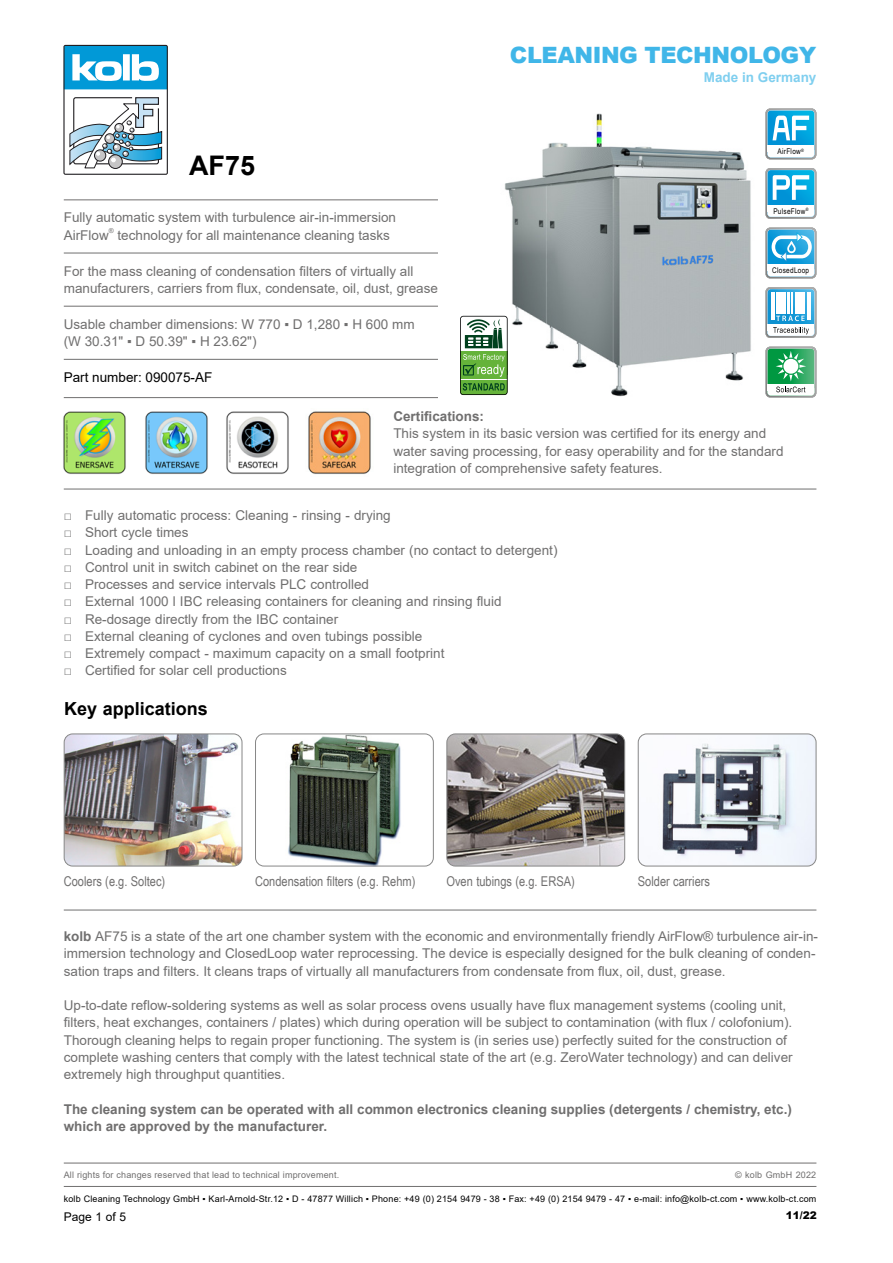
<style>
.page{position:relative;width:893px;height:1263px;background:#fff}
.page>*{position:absolute;margin:0;border:0;box-sizing:border-box;transform-origin:0 0}
.Headline_Modell{font:700 27px "Arial";color:#000}
.t1{font:900 22.5px "Arial";letter-spacing:-.02em;color:#40b6e8}
.t2{font:700 18px "Arial";color:#000}
.Fließtext_Flatter{font:13.5px/17.2px "Arial";color:#706f6f}
.Fließtext_Headline{font:700 13.5px "Arial";color:#706f6f}
.BU_Grau{font:13.5px "Arial Narrow";color:#706f6f}
.Art__Nr{font:13.5px "Arial";color:#000}
.t3{font:700 13.5px "Arial";color:#80cfef}
.Seitenzahl{font:12px "Arial";color:#000}
.t4{font:900 10.5px "Arial";color:#000}
.t5{font:9px "Arial";letter-spacing:.02em;color:#000}
.Hinweiszeile{font:9px "Arial";letter-spacing:.02em;color:#706f6f}
.t6{font:7.95px "Arial Narrow";letter-spacing:.035em;color:#000}
.Fließtext_Flatter-2{font:6.75px "Arial";color:#706f6f}
.s1{font-weight:700}
</style>
<div class="page">
<img style="left:63px;top:411px;width:63px;height:63px">
<img style="left:145px;top:411px;width:63px;height:63px">
<img style="left:308px;top:411px;width:63px;height:63px">
<img style="left:226px;top:411px;width:63px;height:63px">
<img style="left:638px;top:734px;width:178px;height:132px">
<div style="left:638px;top:733px;width:178px;height:133px;border:1px solid #878787;border-radius:9px"></div>
<img style="left:447px;top:735px;width:178px;height:131px">
<div style="left:446px;top:733px;width:179px;height:133px;border:1px solid #878787;border-radius:9px"></div>
<img style="left:288px;top:735px;width:113px;height:129px">
<div style="left:255px;top:733px;width:179px;height:133px;border:1px solid #878787;border-radius:9px"></div>
<img style="left:64px;top:734px;width:178px;height:132px">
<div style="left:64px;top:733px;width:178px;height:133px;border:1px solid #878787;border-radius:9px"></div>
<img style="left:484px;top:113px;width:267px;height:284px">
<svg style="left:460px;top:316px;width:48px;height:79px"></svg>
<svg style="left:765px;top:109px;width:51px;height:50px"></svg>
<svg style="left:765px;top:168px;width:51px;height:51px"></svg>
<svg style="left:765px;top:228px;width:51px;height:50px"></svg>
<svg style="left:765px;top:287px;width:51px;height:51px"></svg>
<svg style="left:765px;top:347px;width:51px;height:50px"></svg>
<div style="left:783px;top:359px;width:15px;height:15px;background:#fff;border-radius:50%"></div>
<svg style="left:63px;top:45px;width:105px;height:130px"></svg>
<hr style="left:64px;top:1186px;width:752px;height:1px;background:#706f6f">
<hr style="left:64px;top:199px;width:374px;height:1px;background:#706f6f">
<hr style="left:64px;top:253px;width:374px;height:1px;background:#706f6f">
<hr style="left:64px;top:306px;width:374px;height:1px;background:#706f6f">
<hr style="left:64px;top:359px;width:374px;height:1px;background:#706f6f">
<hr style="left:64px;top:397px;width:374px;height:1px;background:#706f6f">
<hr style="left:64px;top:489px;width:752px;height:1px;background:#706f6f">
<hr style="left:64px;top:1163px;width:752px;height:1px;background:#706f6f">
<hr style="left:64px;top:910px;width:752px;height:1px;background:#706f6f">
<h2 class="t1" style="left:510px;top:39px;width:308px">CLEANING TECHNOLOGY</h2>
<p class="Headline_Modell" style="left:189px;top:146px;width:68px">AF75</p>
<p class="Fließtext_Flatter" style="left:64px;top:209px;width:334px">Fully automatic system with turbulence air-in-immersion<br>AirFlow</p>
<p class="Fließtext_Flatter-2" style="left:109px;top:226px;width:6px">®</p>
<p class="Fließtext_Flatter" style="left:118px;top:226px;width:274px">technology for all maintenance cleaning tasks</p>
<p class="Fließtext_Flatter" style="left:64px;top:262px;width:376px">For the mass cleaning of condensation filters of virtually all manufacturers, carriers from flux, condensate, oil, dust, grease</p>
<p class="Fließtext_Flatter" style="left:64px;top:315px;width:352px">Usable chamber dimensions: W 770 ▪ D 1,280 ▪ H 600 mm (W 30.31" ▪ D 50.39" ▪ H 23.62")</p>
<p class="Art__Nr" style="left:64px;top:368px;width:150px">Part number: 090075-AF</p>
<p class="t3" style="left:704px;top:68px;width:114px">Made in Germany</p>
<p class="t6" style="left:778px;top:145px;width:28px">AirFlow<sup>®</sup></p>
<p class="t6" style="left:773px;top:205px;width:37px">PulseFlow<sup>®</sup></p>
<p class="t6" style="left:772px;top:265px;width:38px">ClosedLoop</p>
<p class="Fließtext_Headline" style="left:393px;top:407px;width:92px">Certifications:</p>
<p class="Fließtext_Flatter" style="left:393px;top:425px;width:374px">This system in its basic version was certified for its energy and</p>
<p class="Fließtext_Flatter" style="left:393px;top:442px;width:392px">water saving processing, for easy operability and for the standard integration of comprehensive safety features.</p>
<p class="Fließtext_Flatter" style="left:64px;top:507px;width:329px">□ Fully automatic process: Cleaning - rinsing - drying</p>
<p class="Fließtext_Flatter" style="left:64px;top:524px;width:126px">□ Short cycle times</p>
<p class="Fließtext_Flatter" style="left:64px;top:541px;width:495px">□ Loading and unloading in an empty process chamber (no contact to detergent)</p>
<p class="Fließtext_Flatter" style="left:64px;top:558px;width:295px">□ Control unit in switch cabinet on the rear side</p>
<p class="Fließtext_Flatter" style="left:64px;top:576px;width:307px">□ Processes and service intervals PLC controlled</p>
<p class="Fließtext_Flatter" style="left:64px;top:593px;width:439px">□ External 1000 l IBC releasing containers for cleaning and rinsing fluid</p>
<p class="Fließtext_Flatter" style="left:64px;top:610px;width:276px">□ Re-dosage directly from the IBC container</p>
<p class="Fließtext_Flatter" style="left:64px;top:627px;width:360px">□ External cleaning of cyclones and oven tubings possible</p>
<p class="Fließtext_Flatter" style="left:64px;top:645px;width:382px">□ Extremely compact - maximum capacity on a small footprint</p>
<p class="Fließtext_Flatter" style="left:64px;top:662px;width:225px">□ Certified for solar cell productions</p>
<h3 class="t2" style="left:64px;top:696px;width:145px">Key applications</h3>
<p class="BU_Grau" style="left:64px;top:871px;width:103px">Coolers (e.g. Soltec)</p>
<p class="BU_Grau" style="left:255px;top:871px;width:162px">Condensation filters (e.g. Rehm)</p>
<p class="BU_Grau" style="left:446px;top:871px;width:130px">Oven tubings (e.g. ERSA)</p>
<p class="BU_Grau" style="left:638px;top:871px;width:74px">Solder carriers</p>
<p class="Fließtext_Flatter" style="left:64px;top:928px;width:756px"><span class="s1">kolb</span> AF75 is a state of the art one chamber system with the economic and environmentally friendly AirFlow® turbulence air-in&shy;immersion technology and ClosedLoop water reprocessing. The device is especially designed for the bulk cleaning of conden&shy;sation traps and filters. It cleans traps of virtually all manufacturers from condensate from flux, oil, dust, grease.</p>
<p class="Fließtext_Flatter" style="left:64px;top:997px;width:730px">Up-to-date reflow-soldering systems as well as solar process ovens usually have flux management systems (cooling unit, filters, heat exchanges, containers / plates) which during operation will be subject to contamination (with flux / colofonium).<br>Thorough cleaning helps to regain proper functioning. The system is (in series use) perfectly suited for the construction of complete washing centers that comply with the latest technical state of the art (e.g. ZeroWater technology) and can deliver extremely high throughput quantities.</p>
<p class="Fließtext_Headline" style="left:64px;top:1099px;width:730px">The cleaning system can be operated with all common electronics cleaning supplies (detergents / chemistry, etc.)</p>
<p class="Fließtext_Headline" style="left:64px;top:1117px;width:265px">which are approved by the manufacturer.</p>
<p class="Hinweiszeile" style="left:64px;top:1168px;width:277px">All rights for changes reserved that lead to technical improvement.</p>
<p class="Hinweiszeile" style="left:735px;top:1168px;width:83px">© kolb GmbH 2022</p>
<p class="t5" style="left:64px;top:1192px;width:754px">kolb Cleaning Technology GmbH ▪ Karl-Arnold-Str.12 ▪ D - 47877 Willich ▪ Phone: +49 (0) 2154 9479 - 38 ▪ Fax: +49 (0) 2154 9479 - 47 ▪ e-mail: info@kolb-ct.com ▪ www.kolb-ct.com</p>
<p class="Seitenzahl" style="left:64px;top:1208px;width:64px">Page 1 of 5</p>
<p class="t4" style="left:786px;top:1208px;width:32px">11/22</p>
</div>
